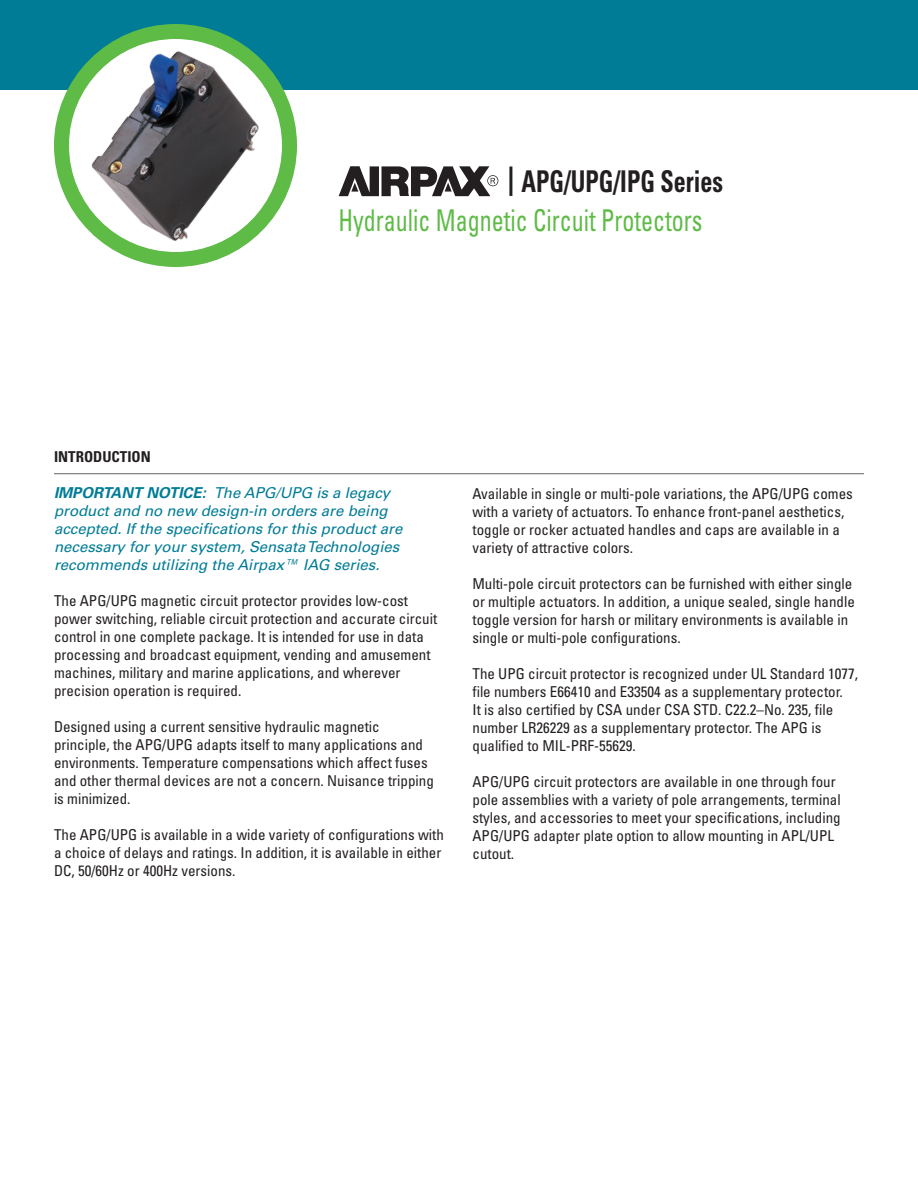
<style>
.page{position:relative;width:918px;height:1188px;background:#fff}
.page>*{position:absolute;margin:0;border:0;box-sizing:border-box;transform-origin:0 0}
.t1{font:condensed 30px "Univers";color:#5dbb46;scale:.8 1}
.t2{font:700 condensed 30px "Univers";color:#231f20;scale:.8 1}
.t3{font:condensed 15px/18px "Univers";color:#231f20}
.t4{font:italic 15px/18px "Univers LT Std";color:#007c97}
.t5{font:700 condensed 15px "Univers";color:#231f20}
.s1{font-weight:700}
</style>
<div class="page">
<div style="left:0;top:0;width:918px;height:90px;background:#007c97"></div>
<img style="left:62px;top:32px;width:228px;height:228px">
<div style="left:54px;top:24px;width:243px;height:243px;border:15px solid #5dbb46;border-radius:50%"></div>
<svg style="left:339px;top:166px;width:159px;height:30px"></svg>
<hr style="left:509px;top:166px;width:3px;height:30px;background:#231f20">
<hr style="left:54px;top:473px;width:810px;height:1px;background:#636366">
<p class="t2" style="left:522px;top:163px;width:253px">APG/UPG/IPG Series</p>
<p class="t1" style="left:339px;top:201px;width:456px">Hydraulic Magnetic Circuit Protectors</p>
<p class="t5" style="left:54px;top:447px;width:98px">INTRODUCTION</p>
<p class="t4" style="left:54px;top:484px;width:350px"><span class="s1">IMPORTANT NOTICE:</span> The APG/UPG is a legacy product and no new design-in orders are being accepted. If the specifications for this product are necessary for your system, Sensata Technologies recommends utilizing the Airpax™ IAG series.</p>
<p class="t3" style="left:54px;top:592px;width:385px">The APG/UPG magnetic circuit protector provides low-cost power switching, reliable circuit protection and accurate circuit control in one complete package. It is intended for use in data processing and broadcast equipment, vending and amusement machines, military and marine applications, and wherever precision operation is required.</p>
<p class="t3" style="left:54px;top:718px;width:381px">Designed using a current sensitive hydraulic magnetic principle, the APG/UPG adapts itself to many applications and environments. Temperature compensations which affect fuses and other thermal devices are not a concern. Nuisance tripping is minimized.</p>
<p class="t3" style="left:54px;top:826px;width:391px">The APG/UPG is available in a wide variety of configurations with a choice of delays and ratings. In addition, it is available in either<br>DC, 50/60Hz or 400Hz versions.</p>
<p class="t3" style="left:472px;top:485px;width:382px">Available in single or multi-pole variations, the APG/UPG comes with a variety of actuators. To enhance front-panel aesthetics, toggle or rocker actuated handles and caps are available in a variety of attractive colors.</p>
<p class="t3" style="left:472px;top:575px;width:384px">Multi-pole circuit protectors can be furnished with either single or multiple actuators. In addition, a unique sealed, single handle toggle version for harsh or military environments is available in single or multi-pole configurations.</p>
<p class="t3" style="left:472px;top:665px;width:387px">The UPG circuit protector is recognized under UL Standard 1077, file numbers E66410 and E33504 as a supplementary protector.<br>It is also certified by CSA under CSA STD. C22.2–No. 235, file number LR26229 as a supplementary protector. The APG is qualified to MIL-PRF-55629.</p>
<p class="t3" style="left:472px;top:773px;width:370px">APG/UPG circuit protectors are available in one through four pole assemblies with a variety of pole arrangements, terminal styles, and accessories to meet your specifications, including APG/UPG adapter plate option to allow mounting in APL/UPL cutout.</p>
</div>
